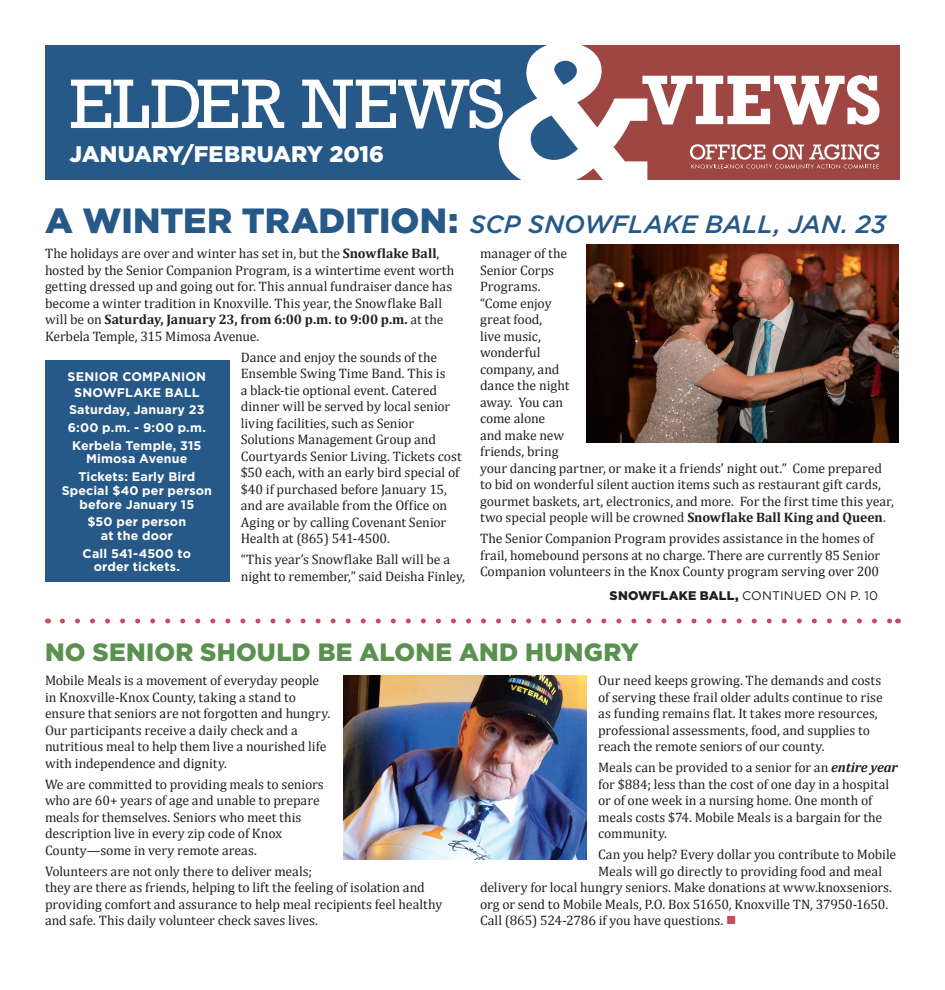
<style>
.page{position:relative;width:945px;height:990px;background:#fff}
.page>*{position:absolute;margin:0;border:0;box-sizing:border-box;transform-origin:0 0}
.t1{font:71.25px "Rockwell";letter-spacing:-.005em;color:#fff}
.t2{font:700 71.25px "Rockwell";letter-spacing:.015em;color:#fff}
.Headline{font:italic 500 25px "Gotham";color:#265988}
.Headline-2{font:900 25px "Gotham";letter-spacing:.01em;color:#5b9150}
.t3{font:900 22.5px "Gotham";letter-spacing:.005em;color:#fff}
.Body_Copy{font:13.75px/16.5px "Cambria";letter-spacing:-.005em;color:#231f20}
.t4{font:700 12.5px/13.8px "Gotham";letter-spacing:.01em;color:#fff;text-align:center}
.Headline-3{font:12.5px "Gotham";letter-spacing:.015em;color:#231f20}
.s1{font-weight:900;font-style:normal;font-size:35px}
.s2{font-weight:700}
.s3{font-weight:900}
.s4{font-weight:700;font-style:italic}
.s5{color:#c64e5c}
</style>
<div class="page">
<div style="left:575px;top:45px;width:325px;height:135px;background:#9e4642"></div>
<div style="left:45px;top:45px;width:534px;height:135px;background:#265988"></div>
<svg style="left:499px;top:45px;width:148px;height:135px"></svg>
<svg style="left:690px;top:144px;width:189px;height:25px"></svg>
<img style="left:587px;top:245px;width:312px;height:197px">
<svg style="left:62px;top:618px;width:828px;height:5px"></svg>
<img style="left:343px;top:676px;width:244px;height:183px">
<div style="left:45px;top:361px;width:185px;height:221px;background:#265988"></div>
<p class="t1" style="left:69px;top:63px;width:438px">ELDER NEWS</p>
<p class="t2" style="left:643px;top:57px;width:241px">VIEWS</p>
<p class="t3" style="left:70px;top:140px;width:316px">JANUARY/FEBRUARY 2016</p>
<p class="Headline" style="left:45px;top:209px;width:843px"><span class="s1">A WINTER TRADITION:</span> SCP SNOWFLAKE BALL, JAN. 23</p>
<p class="Body_Copy" style="left:45px;top:245px;width:411px">The holidays are over and winter has set in, but the <span class="s2">Snowflake Ball</span>, hosted by the Senior Companion Program, is a wintertime event worth getting dressed up and going out for. This annual fundraiser dance has become a winter tradition in Knoxville. This year, the Snowflake Ball will be on <span class="s2">Saturday, January 23, from 6:00 p.m. to 9:00 p.m.</span> at the Kerbela Temple, 315 Mimosa Avenue.</p>
<p class="Body_Copy" style="left:241px;top:349px;width:223px">Dance and enjoy the sounds of the Ensemble Swing Time Band. This is<br>a black-tie optional event. Catered dinner will be served by local senior living facilities, such as Senior Solutions Management Group and Courtyards Senior Living. Tickets cost $50 each, with an early bird special of $40 if purchased before January 15, and are available from the Office on Aging or by calling Covenant Senior Health at (865) 541-4500.</p>
<p class="Body_Copy" style="left:241px;top:551px;width:226px">“This year’s Snowflake Ball will be a night to remember,” said Deisha Finley,</p>
<p class="t4" style="left:68px;top:368px;width:140px;line-height:16.2px">SENIOR COMPANION<br>SNOWFLAKE BALL</p>
<p class="t4" style="left:69px;top:403px;width:137px">Saturday, January 23</p>
<p class="t4" style="left:68px;top:421px;width:140px">6:00 p.m. - 9:00 p.m.</p>
<p class="t4" style="left:72px;top:438px;width:131px">Kerbela Temple, 315<br>Mimosa Avenue</p>
<p class="t4" style="left:62px;top:470px;width:152px">Tickets: Early Bird<br>Special $40 per person before January 15</p>
<p class="t4" style="left:88px;top:515px;width:100px">$50 per person at the door</p>
<p class="t4" style="left:83px;top:546px;width:110px">Call 541-4500 to order tickets.</p>
<p class="Body_Copy" style="left:480px;top:245px;width:415px">manager of the<br>Senior Corps<br>Programs.<br>“Come enjoy<br>great food,<br>live music,<br>wonderful<br>company, and<br>dance the night<br>away. You can<br>come alone<br>and make new<br>friends, bring<br>your dancing partner, or make it a friends’ night out.” Come prepared to bid on wonderful silent auction items such as restaurant gift cards, gourmet baskets, art, electronics, and more. For the first time this year, two special people will be crowned <span class="s2">Snowflake Ball King and Queen</span>.</p>
<p class="Body_Copy" style="left:480px;top:530px;width:402px">The Senior Companion Program provides assistance in the homes of frail, homebound persons at no charge. There are currently 85 Senior<br>Companion volunteers in the Knox County program serving over 200</p>
<p class="Headline-3" style="left:610px;top:588px;width:270px"><span class="s3">SNOWFLAKE BALL,</span> CONTINUED ON P. 10</p>
<p class="Headline-2" style="left:45px;top:637px;width:595px">NO SENIOR SHOULD BE ALONE AND HUNGRY</p>
<p class="Body_Copy" style="left:45px;top:672px;width:287px">Mobile Meals is a movement of everyday people in Knoxville-Knox County, taking a stand to ensure that seniors are not forgotten and hungry.<br>Our participants receive a daily check and a nutritious meal to help them live a nourished life with independence and dignity.</p>
<p class="Body_Copy" style="left:45px;top:776px;width:280px">We are committed to providing meals to seniors who are 60+ years of age and unable to prepare meals for themselves. Seniors who meet this description live in every zip code of Knox County—some in very remote areas.</p>
<p class="Body_Copy" style="left:45px;top:863px;width:399px">Volunteers are not only there to deliver meals;<br>they are there as friends, helping to lift the feeling of isolation and providing comfort and assurance to help meal recipients feel healthy and safe. This daily volunteer check saves lives.</p>
<p class="Body_Copy" style="left:598px;top:672px;width:286px">Our need keeps growing. The demands and costs of serving these frail older adults continue to rise as funding remains flat. It takes more resources, professional assessments, food, and supplies to reach the remote seniors of our county.</p>
<p class="Body_Copy" style="left:598px;top:759px;width:301px">Meals can be provided to a senior for an <span class="s4">entire year </span>for $884; less than the cost of one day in a hospital or of one week in a nursing home. One month of meals costs $74. Mobile Meals is a bargain for the community.</p>
<p class="Body_Copy" style="left:598px;top:846px;width:300px">Can you help? Every dollar you contribute to Mobile</p>
<p class="Body_Copy" style="left:598px;top:863px;width:285px">Meals will go directly to providing food and meal</p>
<p class="Body_Copy" style="left:480px;top:879px;width:414px">delivery for local hungry seniors. Make donations at www.knoxseniors.</p>
<p class="Body_Copy" style="left:480px;top:896px;width:410px">org or send to Mobile Meals, P.O. Box 51650, Knoxville TN, 37950-1650.</p>
<p class="Body_Copy" style="left:480px;top:912px;width:258px">Call (865) 524-2786 if you have questions. <span class="s5">■</span></p>
</div>
